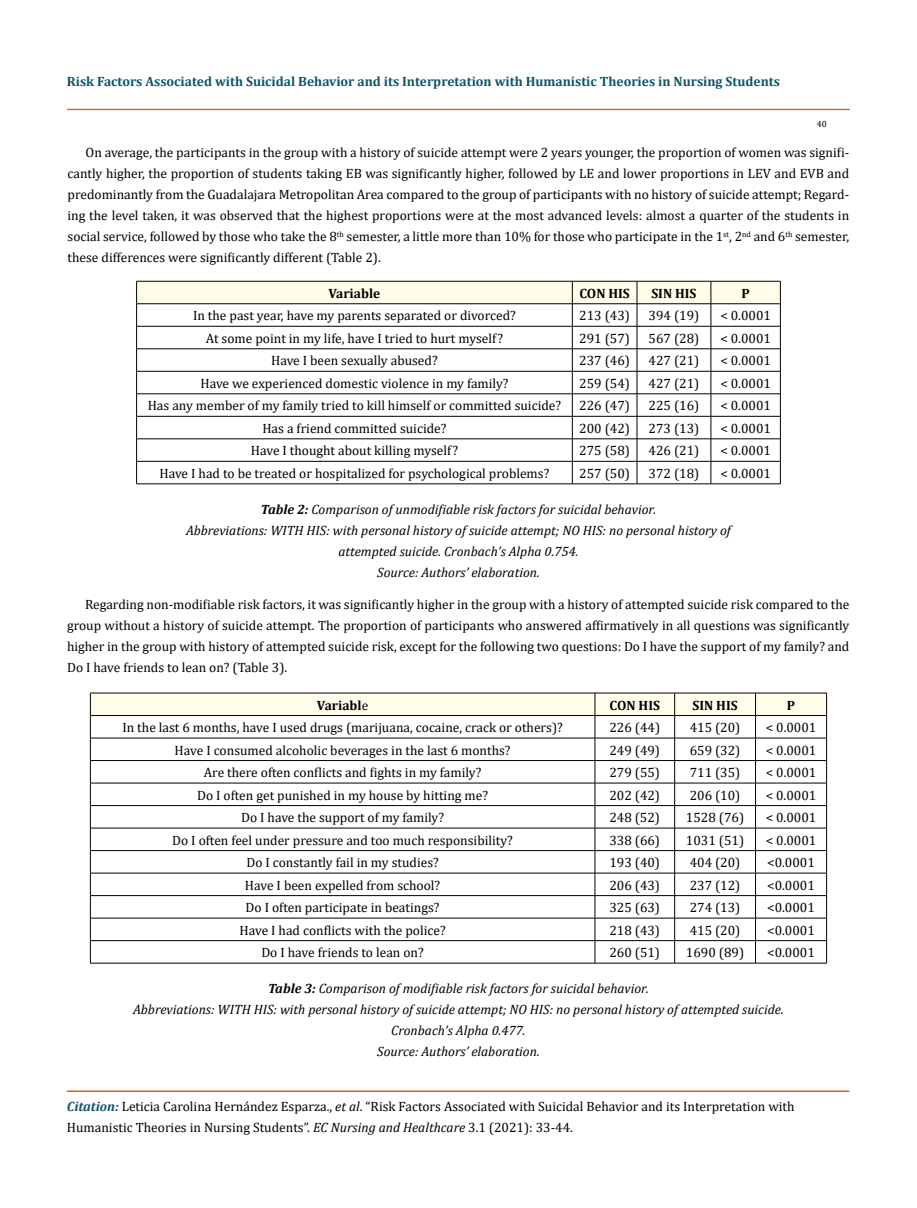
<style>
.page{position:relative;width:917px;height:1208px;background:#fff}
.page>*{position:absolute;margin:0;border:0;box-sizing:border-box;transform-origin:0 0}
.t1{font:13.5px/21px "Cambria";color:#000;text-align:justify}
.t2{font:italic 13.5px/21px "Cambria";color:#000;text-align:center}
.t3{font:700 13.5px "Cambria";color:#0e546a}
.t4{font:700 13.5px "Cambria";color:#000}
.t5{font:9px "Cambria";color:#000}
.s1{font-weight:700}
.s2{font-weight:400}
.s3{font-weight:700;font-style:italic;color:#0e546a}
.s4{font-style:italic}
</style>
<div class="page">
<div style="left:67px;top:109px;width:782px;height:1px;border:1px solid #e05d1a"></div>
<hr style="left:67px;top:1091px;width:782px;height:1px;background:#e05d1a">
<svg style="left:136px;top:281px;width:645px;height:202px"></svg>
<hr style="left:136px;top:483px;width:436px;height:1px;background:#000">
<hr style="left:572px;top:483px;width:65px;height:1px;background:#000">
<hr style="left:637px;top:483px;width:74px;height:1px;background:#000">
<hr style="left:711px;top:483px;width:69px;height:1px;background:#000">
<hr style="left:90px;top:692px;width:505px;height:1px;background:#000">
<hr style="left:595px;top:692px;width:79px;height:1px;background:#000">
<hr style="left:674px;top:692px;width:81px;height:1px;background:#000">
<hr style="left:755px;top:692px;width:71px;height:1px;background:#000">
<svg style="left:90px;top:693px;width:737px;height:270px"></svg>
<hr style="left:90px;top:962px;width:505px;height:1px;background:#000">
<hr style="left:595px;top:962px;width:79px;height:1px;background:#000">
<hr style="left:674px;top:962px;width:81px;height:1px;background:#000">
<hr style="left:755px;top:962px;width:71px;height:1px;background:#000">
<p class="t3" style="left:67px;top:72px;width:714px">Risk Factors Associated with Suicidal Behavior and its Interpretation with Humanistic Theories in Nursing Students</p>
<p class="t5" style="left:816px;top:118px;width:11px">40</p>
<p class="t1" style="left:67px;top:142px;width:783px;text-indent:18px">On average, the participants in the group with a history of suicide attempt were 2 years younger, the proportion of women was signifi&shy;cantly higher, the proportion of students taking EB was significantly higher, followed by LE and lower proportions in LEV and EVB and predominantly from the Guadalajara Metropolitan Area compared to the group of participants with no history of suicide attempt; Regard&shy;ing the level taken, it was observed that the highest proportions were at the most advanced levels: almost a quarter of the students in social service, followed by those who take the 8<sup>th</sup> semester, a little more than 10% for those who participate in the 1<sup>st</sup>, 2<sup>nd</sup> and 6<sup>th</sup> semester, these differences were significantly different (Table 2).</p>
<p class="t4" style="left:328px;top:284px;width:53px">Variable</p>
<p class="t4" style="left:579px;top:284px;width:52px">CON HIS</p>
<p class="t4" style="left:651px;top:284px;width:47px">SIN HIS</p>
<p class="t4" style="left:741px;top:284px;width:10px">P</p>
<p class="t1" style="left:193px;top:305px;width:324px">In the past year, have my parents separated or divorced?</p>
<p class="t1" style="left:579px;top:305px;width:52px">213 (43)</p>
<p class="t1" style="left:648px;top:305px;width:52px">394 (19)</p>
<p class="t1" style="left:720px;top:305px;width:52px">&lt; 0.0001</p>
<p class="t1" style="left:206px;top:327px;width:299px">At some point in my life, have I tried to hurt myself?</p>
<p class="t1" style="left:579px;top:327px;width:52px">291 (57)</p>
<p class="t1" style="left:648px;top:327px;width:52px">567 (28)</p>
<p class="t1" style="left:720px;top:327px;width:52px">&lt; 0.0001</p>
<p class="t1" style="left:271px;top:350px;width:168px">Have I been sexually abused?</p>
<p class="t1" style="left:579px;top:350px;width:52px">237 (46)</p>
<p class="t1" style="left:648px;top:350px;width:52px">427 (21)</p>
<p class="t1" style="left:720px;top:350px;width:52px">&lt; 0.0001</p>
<p class="t1" style="left:200px;top:372px;width:309px">Have we experienced domestic violence in my family?</p>
<p class="t1" style="left:579px;top:372px;width:52px">259 (54)</p>
<p class="t1" style="left:648px;top:372px;width:52px">427 (21)</p>
<p class="t1" style="left:720px;top:372px;width:52px">&lt; 0.0001</p>
<p class="t1" style="left:148px;top:395px;width:415px">Has any member of my family tried to kill himself or committed suicide?</p>
<p class="t1" style="left:579px;top:395px;width:52px">226 (47)</p>
<p class="t1" style="left:648px;top:395px;width:52px">225 (16)</p>
<p class="t1" style="left:720px;top:395px;width:52px">&lt; 0.0001</p>
<p class="t1" style="left:262px;top:418px;width:186px">Has a friend committed suicide?</p>
<p class="t1" style="left:579px;top:418px;width:52px">200 (42)</p>
<p class="t1" style="left:648px;top:418px;width:52px">273 (13)</p>
<p class="t1" style="left:720px;top:418px;width:52px">&lt; 0.0001</p>
<p class="t1" style="left:251px;top:440px;width:209px">Have I thought about killing myself?</p>
<p class="t1" style="left:579px;top:440px;width:52px">275 (58)</p>
<p class="t1" style="left:648px;top:440px;width:52px">426 (21)</p>
<p class="t1" style="left:720px;top:440px;width:52px">&lt; 0.0001</p>
<p class="t1" style="left:159px;top:463px;width:391px">Have I had to be treated or hospitalized for psychological problems?</p>
<p class="t1" style="left:579px;top:463px;width:52px">257 (50)</p>
<p class="t1" style="left:648px;top:463px;width:52px">372 (18)</p>
<p class="t1" style="left:720px;top:463px;width:52px">&lt; 0.0001</p>
<p class="t2" style="left:186px;top:498px;width:546px"><span class="s1">Table 2:</span> Comparison of unmodifiable risk factors for suicidal behavior.<br>Abbreviations: WITH HIS: with personal history of suicide attempt; NO HIS: no personal history of attempted suicide. Cronbach’s Alpha 0.754.<br>Source: Authors’ elaboration.</p>
<p class="t1" style="left:67px;top:594px;width:783px;text-indent:18px">Regarding non-modifiable risk factors, it was significantly higher in the group with a history of attempted suicide risk compared to the group without a history of suicide attempt. The proportion of participants who answered affirmatively in all questions was significantly higher in the group with history of attempted suicide risk, except for the following two questions: Do I have the support of my family? and Do I have friends to lean on? (Table 3).</p>
<p class="t4" style="left:317px;top:695px;width:53px">Variabl<span class="s2">e</span></p>
<p class="t4" style="left:609px;top:695px;width:52px">CON HIS</p>
<p class="t4" style="left:692px;top:695px;width:47px">SIN HIS</p>
<p class="t4" style="left:787px;top:695px;width:10px">P</p>
<p class="t1" style="left:122px;top:717px;width:442px">In the last 6 months, have I used drugs (marijuana, cocaine, crack or others)?</p>
<p class="t1" style="left:609px;top:717px;width:52px">226 (44)</p>
<p class="t1" style="left:689px;top:717px;width:52px">415 (20)</p>
<p class="t1" style="left:765px;top:717px;width:52px">&lt; 0.0001</p>
<p class="t1" style="left:175px;top:739px;width:337px">Have I consumed alcoholic beverages in the last 6 months?</p>
<p class="t1" style="left:609px;top:739px;width:52px">249 (49)</p>
<p class="t1" style="left:689px;top:739px;width:52px">659 (32)</p>
<p class="t1" style="left:765px;top:739px;width:52px">&lt; 0.0001</p>
<p class="t1" style="left:204px;top:762px;width:279px">Are there often conflicts and fights in my family?</p>
<p class="t1" style="left:609px;top:762px;width:52px">279 (55)</p>
<p class="t1" style="left:689px;top:762px;width:52px">711 (35)</p>
<p class="t1" style="left:765px;top:762px;width:52px">&lt; 0.0001</p>
<p class="t1" style="left:197px;top:784px;width:292px">Do I often get punished in my house by hitting me?</p>
<p class="t1" style="left:609px;top:784px;width:52px">202 (42)</p>
<p class="t1" style="left:689px;top:784px;width:52px">206 (10)</p>
<p class="t1" style="left:765px;top:784px;width:52px">&lt; 0.0001</p>
<p class="t1" style="left:241px;top:807px;width:204px">Do I have the support of my family?</p>
<p class="t1" style="left:609px;top:807px;width:52px">248 (52)</p>
<p class="t1" style="left:686px;top:807px;width:60px">1528 (76)</p>
<p class="t1" style="left:765px;top:807px;width:52px">&lt; 0.0001</p>
<p class="t1" style="left:172px;top:829px;width:342px">Do I often feel under pressure and too much responsibility?</p>
<p class="t1" style="left:609px;top:829px;width:52px">338 (66)</p>
<p class="t1" style="left:686px;top:829px;width:60px">1031 (51)</p>
<p class="t1" style="left:765px;top:829px;width:52px">&lt; 0.0001</p>
<p class="t1" style="left:246px;top:852px;width:194px">Do I constantly fail in my studies?</p>
<p class="t1" style="left:609px;top:852px;width:52px">193 (40)</p>
<p class="t1" style="left:689px;top:852px;width:52px">404 (20)</p>
<p class="t1" style="left:767px;top:852px;width:49px">&lt;0.0001</p>
<p class="t1" style="left:245px;top:874px;width:197px">Have I been expelled from school?</p>
<p class="t1" style="left:609px;top:874px;width:52px">206 (43)</p>
<p class="t1" style="left:689px;top:874px;width:52px">237 (12)</p>
<p class="t1" style="left:767px;top:874px;width:49px">&lt;0.0001</p>
<p class="t1" style="left:246px;top:897px;width:195px">Do I often participate in beatings?</p>
<p class="t1" style="left:609px;top:897px;width:52px">325 (63)</p>
<p class="t1" style="left:689px;top:897px;width:52px">274 (13)</p>
<p class="t1" style="left:767px;top:897px;width:49px">&lt;0.0001</p>
<p class="t1" style="left:239px;top:919px;width:208px">Have I had conflicts with the police?</p>
<p class="t1" style="left:609px;top:919px;width:52px">218 (43)</p>
<p class="t1" style="left:689px;top:919px;width:52px">415 (20)</p>
<p class="t1" style="left:767px;top:919px;width:49px">&lt;0.0001</p>
<p class="t1" style="left:261px;top:942px;width:164px">Do I have friends to lean on?</p>
<p class="t1" style="left:609px;top:942px;width:52px">260 (51)</p>
<p class="t1" style="left:686px;top:942px;width:60px">1690 (89)</p>
<p class="t1" style="left:767px;top:942px;width:49px">&lt;0.0001</p>
<p class="t2" style="left:133px;top:977px;width:652px"><span class="s1">Table 3:</span> Comparison of modifiable risk factors for suicidal behavior.<br>Abbreviations: WITH HIS: with personal history of suicide attempt; NO HIS: no personal history of attempted suicide.<br>Cronbach’s Alpha 0.477.<br>Source: Authors’ elaboration.</p>
<p class="t1" style="left:67px;top:1096px;width:729px"><span class="s3">Citation:</span> Leticia Carolina Hernández Esparza., <span class="s4">et al</span>. “Risk Factors Associated with Suicidal Behavior and its Interpretation with<br>Humanistic Theories in Nursing Students”. <span class="s4">EC Nursing and Healthcare</span> 3.1 (2021): 33-44.</p>
</div>
